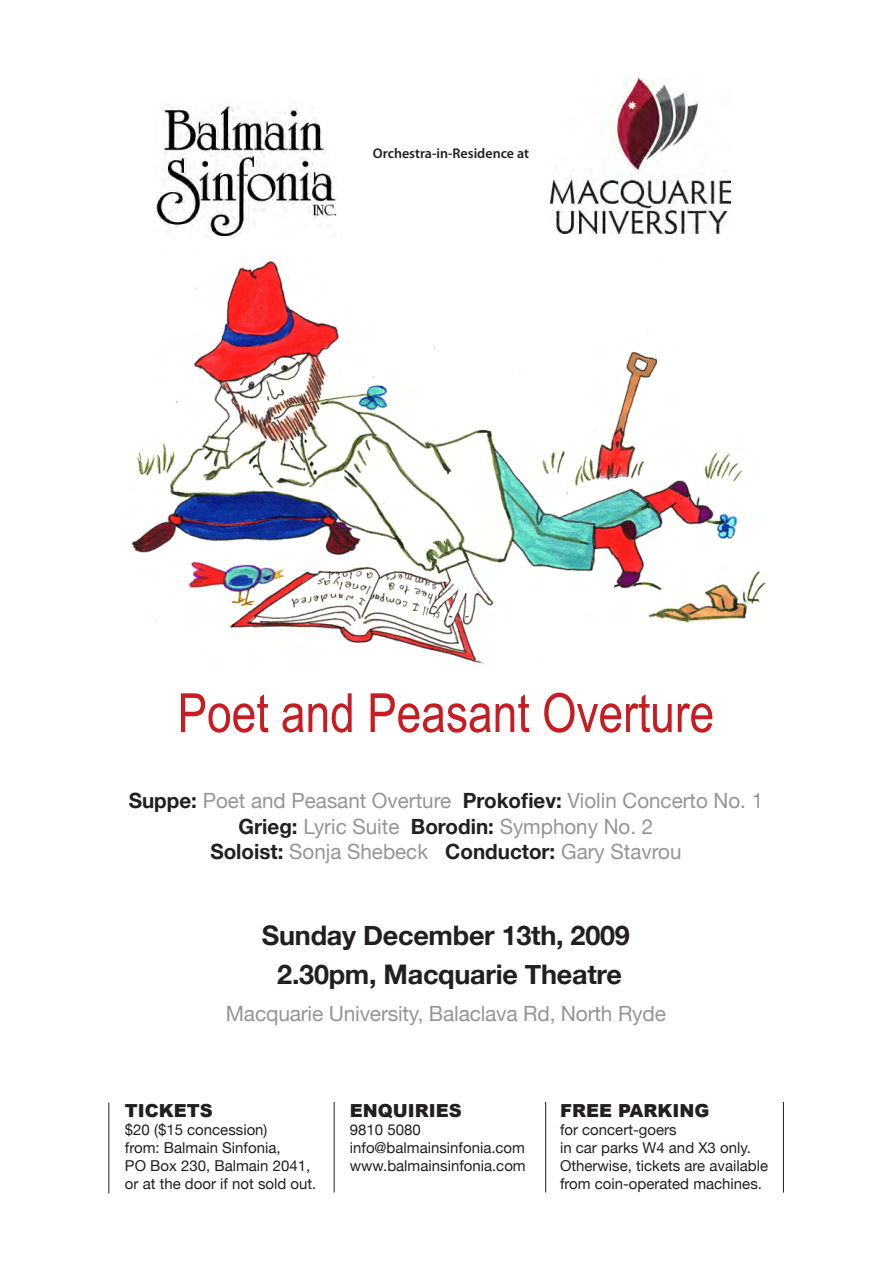
<style>
.page{position:relative;width:893px;height:1263px;background:#fff}
.page>*{position:absolute;margin:0;border:0;box-sizing:border-box;transform-origin:0 0}
.t1{font:54px "Arial Narrow";color:#c61c22}
.t2{font:700 27px "Helvetica Neue";letter-spacing:-.01em;color:#231f20}
.t3{font:21px "Helvetica Neue";color:#939598}
.t4{font:900 18px "Arial";color:#231f20}
.t5{font:15px/18px "Helvetica Neue";color:#231f20}
.t6{font:600 14.1px "Myriad Pro";color:#231f20}
.s1{font-weight:700;color:#231f20}
</style>
<div class="page">
<img style="left:155px;top:102px;width:181px;height:136px">
<hr style="left:108px;top:1103px;width:1px;height:90px;background:#231f20">
<hr style="left:334px;top:1102px;width:1px;height:90px;background:#231f20">
<hr style="left:545px;top:1102px;width:1px;height:90px;background:#231f20">
<hr style="left:783px;top:1102px;width:1px;height:90px;background:#231f20">
<img style="left:551px;top:78px;width:180px;height:155px">
<img style="left:131px;top:261px;width:634px;height:403px">
<p class="t6" style="left:373px;top:145px;width:158px">Orchestra-in-Residence at</p>
<p class="t1" style="left:178px;top:673px;width:538px">Poet and Peasant Overture</p>
<p class="t3" style="left:129px;top:788px;width:636px"><span class="s1">Suppe:</span> Poet and Peasant Overture <span class="s1">Prokofiev:</span> Violin Concerto No. 1</p>
<p class="t3" style="left:239px;top:814px;width:416px"><span class="s1">Grieg:</span> Lyric Suite <span class="s1">Borodin:</span> Symphony No. 2</p>
<p class="t3" style="left:210px;top:839px;width:473px"><span class="s1">Soloist:</span> Sonja Shebeck <span class="s1">Conductor:</span> Gary Stavrou</p>
<p class="t2" style="left:262px;top:918px;width:369px">Sunday December 13th, 2009</p>
<p class="t2" style="left:277px;top:957px;width:346px">2.30pm, Macquarie Theatre</p>
<p class="t3" style="left:226px;top:1001px;width:442px">Macquarie University, Balaclava Rd, North Ryde</p>
<p class="t4" style="left:125px;top:1097px;width:89px">TICKETS</p>
<p class="t5" style="left:125px;top:1120px;width:193px">$20 ($15 concession)<br>from: Balmain Sinfonia,<br>PO Box 230, Balmain 2041, or at the door if not sold out.</p>
<p class="t4" style="left:350px;top:1097px;width:113px">ENQUIRIES</p>
<p class="t5" style="left:350px;top:1120px;width:72px">9810 5080</p>
<p class="t5" style="left:350px;top:1138px;width:177px">info@balmainsinfonia.com</p>
<p class="t5" style="left:350px;top:1156px;width:177px">www.balmainsinfonia.com</p>
<p class="t4" style="left:560px;top:1097px;width:151px">FREE PARKING</p>
<p class="t5" style="left:560px;top:1120px;width:118px">for concert-goers</p>
<p class="t5" style="left:560px;top:1138px;width:192px">in car parks W4 and X3 only.</p>
<p class="t5" style="left:560px;top:1156px;width:210px">Otherwise, tickets are available</p>
<p class="t5" style="left:560px;top:1174px;width:204px">from coin-operated machines.</p>
</div>
